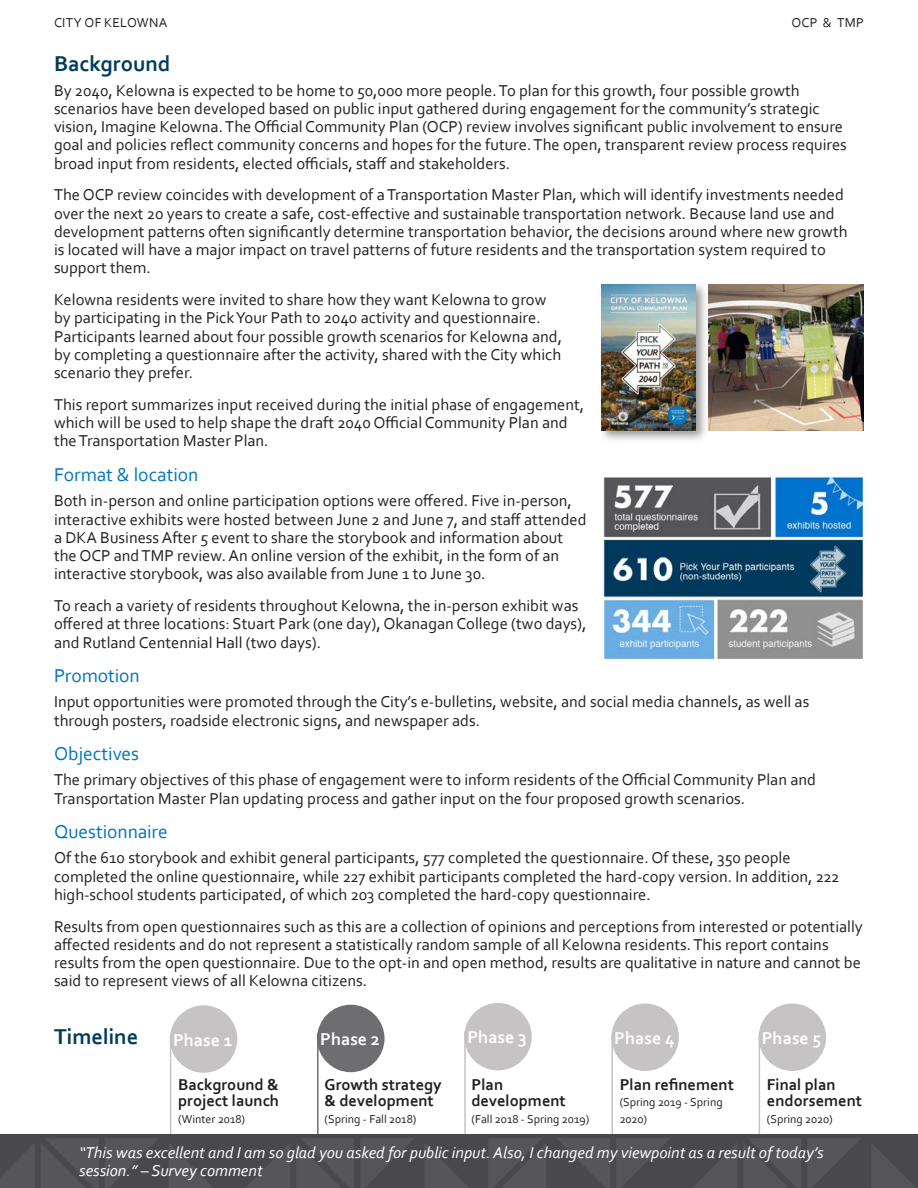
<style>
.page{position:relative;width:918px;height:1188px;background:#fff}
.page>*{position:absolute;margin:0;border:0;box-sizing:border-box;transform-origin:0 0}
.Chapter_headline_-_w{font:700 22.5px "Corbel";color:#023b5a}
.ChapterSubhead_-_lak{font:19.5px "Corbel";letter-spacing:-.005em;color:#0076be}
.t1{font:700 18px "Corbel";color:#fff}
.t2{font:16.5px/18.3px "Corbel";color:#231f20}
.t3{font:italic 16.5px/18px "Corbel";color:#fff}
.t4{font:700 16.5px/16.5px "Corbel";color:#231f20}
.t5{font:13.5px "Corbel";letter-spacing:.015em;color:#231f20}
.t6{font:12px/16.5px "Corbel";color:#231f20}
</style>
<div class="page">
<div style="left:170px;top:1005px;width:67px;height:68px;background:#c6c3c4;border-radius:50%"></div>
<div style="left:464px;top:1003px;width:68px;height:67px;background:#c6c3c4;border-radius:50%"></div>
<div style="left:317px;top:1005px;width:68px;height:67px;background:#6e6d70;border-radius:50%"></div>
<div style="left:611px;top:1004px;width:68px;height:67px;background:#c6c3c4;border-radius:50%"></div>
<div style="left:759px;top:1004px;width:67px;height:67px;background:#c6c3c4;border-radius:50%"></div>
<hr style="left:170px;top:1038px;width:1px;height:150px;background:#c6c3c4">
<hr style="left:317px;top:1033px;width:2px;height:155px;background:#6e6d70">
<hr style="left:464px;top:1032px;width:2px;height:156px;background:#c6c3c4">
<hr style="left:611px;top:1035px;width:2px;height:153px;background:#c6c3c4">
<hr style="left:759px;top:1036px;width:1px;height:152px;background:#c6c3c4">
<img style="left:709px;top:285px;width:155px;height:145px">
<img style="left:0;top:1134px;width:918px;height:54px">
<div style="left:598px;top:281px;width:111px;height:162px;background:#231f20;opacity:.45"></div>
<img style="left:602px;top:285px;width:94px;height:145px">
<img style="left:602px;top:474px;width:264px;height:186px">
<p class="t5" style="left:54px;top:14px;width:115px">CITY OF KELOWNA</p>
<p class="t5" style="left:792px;top:14px;width:74px">OCP &amp; TMP</p>
<p class="Chapter_headline_-_w" style="left:54px;top:49px;width:118px">Background</p>
<p class="t2" style="left:54px;top:81px;width:794px">By 2040, Kelowna is expected to be home to 50,000 more people. To plan for this growth, four possible growth scenarios have been developed based on public input gathered during engagement for the community’s strategic vision, Imagine Kelowna. The Official Community Plan (OCP) review involves significant public involvement to ensure goal and policies reflect community concerns and hopes for the future. The open, transparent review process requires broad input from residents, elected officials, staff and stakeholders.</p>
<p class="t2" style="left:54px;top:185px;width:795px">The OCP review coincides with development of a Transportation Master Plan, which will identify investments needed over the next 20 years to create a safe, cost-effective and sustainable transportation network. Because land use and development patterns often significantly determine transportation behavior, the decisions around where new growth is located will have a major impact on travel patterns of future residents and the transportation system required to support them.</p>
<p class="t2" style="left:54px;top:290px;width:510px">Kelowna residents were invited to share how they want Kelowna to grow by participating in the Pick Your Path to 2040 activity and questionnaire.<br>Participants learned about four possible growth scenarios for Kelowna and, by completing a questionnaire after the activity, shared with the City which scenario they prefer.</p>
<p class="t2" style="left:54px;top:395px;width:532px">This report summarizes input received during the initial phase of engagement, which will be used to help shape the draft 2040 Official Community Plan and the Transportation Master Plan.</p>
<p class="ChapterSubhead_-_lak" style="left:54px;top:463px;width:146px">Format &amp; location</p>
<p class="t2" style="left:54px;top:491px;width:534px">Both in-person and online participation options were offered. Five in-person, interactive exhibits were hosted between June 2 and June 7, and staff attended a DKA Business After 5 event to share the storybook and information about the OCP and TMP review. An online version of the exhibit, in the form of an interactive storybook, was also available from June 1 to June 30.</p>
<p class="t2" style="left:54px;top:596px;width:534px">To reach a variety of residents throughout Kelowna, the in-person exhibit was offered at three locations: Stuart Park (one day), Okanagan College (two days), and Rutland Centennial Hall (two days).</p>
<p class="ChapterSubhead_-_lak" style="left:54px;top:664px;width:87px">Promotion</p>
<p class="t2" style="left:54px;top:692px;width:757px">Input opportunities were promoted through the City’s e-bulletins, website, and social media channels, as well as through posters, roadside electronic signs, and newspaper ads.</p>
<p class="ChapterSubhead_-_lak" style="left:54px;top:742px;width:86px">Objectives</p>
<p class="t2" style="left:54px;top:770px;width:763px">The primary objectives of this phase of engagement were to inform residents of the Official Community Plan and<br>Transportation Master Plan updating process and gather input on the four proposed growth scenarios.</p>
<p class="ChapterSubhead_-_lak" style="left:54px;top:820px;width:115px">Questionnaire</p>
<p class="t2" style="left:54px;top:848px;width:787px">Of the 610 storybook and exhibit general participants, 577 completed the questionnaire. Of these, 350 people completed the online questionnaire, while 227 exhibit participants completed the hard-copy version. In addition, 222 high-school students participated, of which 203 completed the hard-copy questionnaire.</p>
<p class="t2" style="left:54px;top:917px;width:810px">Results from open questionnaires such as this are a collection of opinions and perceptions from interested or potentially affected residents and do not represent a statistically random sample of all Kelowna residents. This report contains results from the open questionnaire. Due to the opt-in and open method, results are qualitative in nature and cannot be said to represent views of all Kelowna citizens.</p>
<p class="Chapter_headline_-_w" style="left:54px;top:1023px;width:86px">Timeline</p>
<p class="t1" style="left:173px;top:1029px;width:61px">Phase 1</p>
<p class="t1" style="left:320px;top:1028px;width:61px">Phase 2</p>
<p class="t1" style="left:467px;top:1026px;width:61px">Phase 3</p>
<p class="t1" style="left:614px;top:1027px;width:62px">Phase 4</p>
<p class="t1" style="left:762px;top:1027px;width:61px">Phase 5</p>
<p class="t4" style="left:178px;top:1076px;width:103px">Background &amp; project launch</p>
<p class="t6" style="left:178px;top:1110px;width:69px">(Winter 2018)</p>
<p class="t4" style="left:325px;top:1076px;width:119px">Growth strategy &amp; development</p>
<p class="t6" style="left:325px;top:1110px;width:93px">(Spring - Fall 2018)</p>
<p class="t4" style="left:471px;top:1076px;width:96px">Plan development</p>
<p class="t6" style="left:471px;top:1110px;width:119px">(Fall 2018 - Spring 2019)</p>
<p class="t4" style="left:620px;top:1076px;width:116px">Plan refinement</p>
<p class="t6" style="left:620px;top:1094px;width:105px">(Spring 2019 - Spring<br>2020)</p>
<p class="t4" style="left:767px;top:1076px;width:97px">Final plan endorsement</p>
<p class="t6" style="left:767px;top:1110px;width:67px">(Spring 2020)</p>
<p class="t3" style="left:79px;top:1143px;width:746px">“This was excellent and I am so glad you asked for public input. Also, I changed my viewpoint as a result of today’s session.” – Survey comment</p>
</div>
